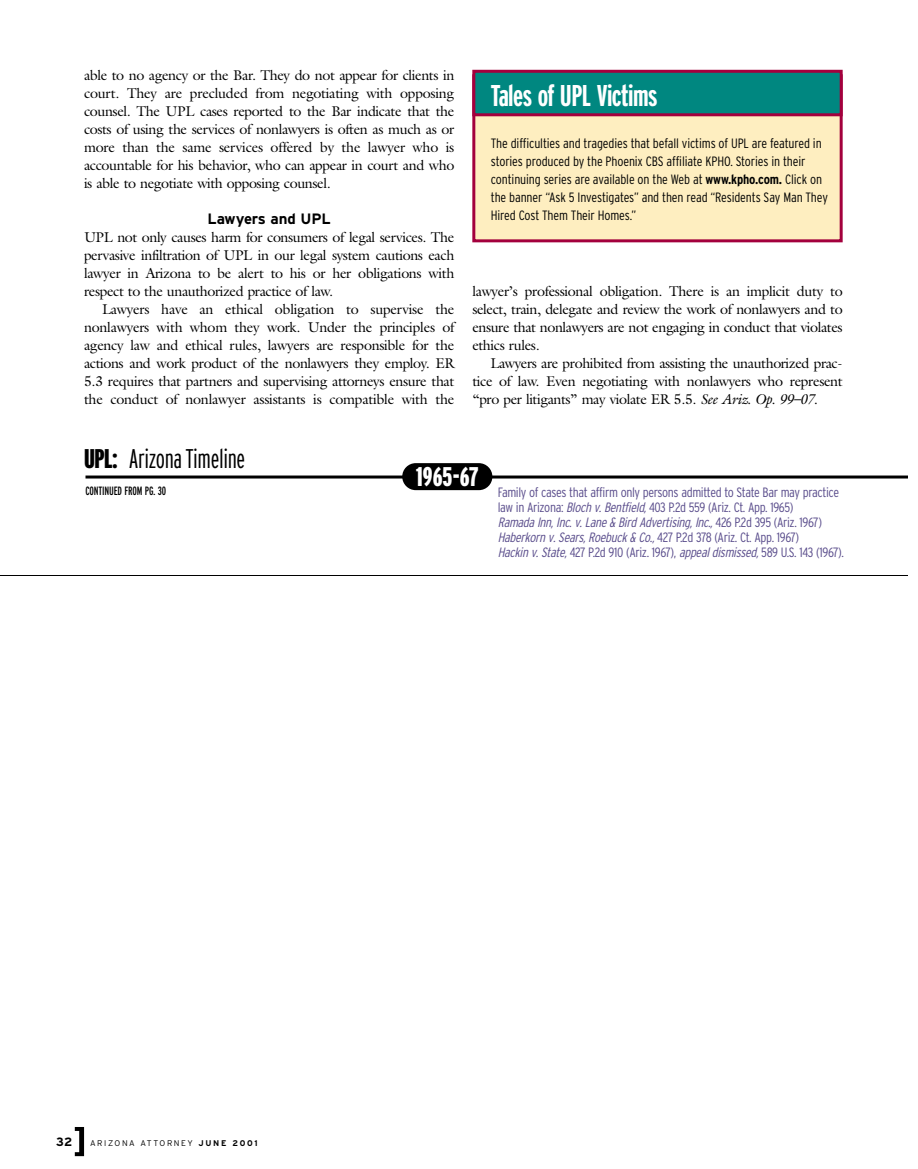
<style>
.page{position:relative;width:918px;height:1169px;background:#fff}
.page>*{position:absolute;margin:0;border:0;box-sizing:border-box;transform-origin:0 0}
.t1{font:700 extra-condensed 30px "Interstate";letter-spacing:-.02em;color:#fff}
.t2{font:300 extra-condensed 27px "Interstate";letter-spacing:-.015em;color:#000}
.t3{font:900 extra-condensed 27px "Interstate";letter-spacing:.005em;color:#fff}
.t4{font:700 15px "Interstate";letter-spacing:-.005em;color:#000}
.t5{font:14.25px/18px "Galliard";letter-spacing:-.03em;color:#000;text-align:justify}
.t6{font:300 condensed 13.5px/15px "Interstate";letter-spacing:-.03em;color:#594c8b}
.t7{font:300 condensed 13.5px/18px "Interstate";letter-spacing:-.01em;color:#000}
.t8{font:extra-condensed 12px "Interstate";letter-spacing:-.015em;color:#000}
.t9{font:700 12px "Interstate";color:#000}
.t10{font:300 8.25px "Interstate";letter-spacing:.19em;color:#000}
.s1{font-weight:700}
.s2{font-style:italic}
.s3{font-weight:900}
</style>
<div class="page">
<svg style="left:75px;top:1127px;width:9px;height:29px"></svg>
<hr style="left:0;top:575px;width:908px;height:1px;background:#000">
<hr style="left:86px;top:475px;width:822px;height:3px;background:#000">
<div style="left:402px;top:463px;width:90px;height:27px;background:#000;border-radius:14px"></div>
<div style="left:474px;top:76px;width:367px;height:165px;background:#feeec0"></div>
<div style="left:472px;top:74px;width:371px;height:168px;border:3px solid #a3003d"></div>
<div style="left:474px;top:71px;width:367px;height:44px;background:#008780"></div>
<div style="left:472px;top:70px;width:371px;height:46px;border:3px solid #a3003d"></div>
<p class="t5" style="left:84px;top:68px;width:372px">able to no agency or the Bar. They do not appear for clients in court. They are precluded from negotiating with opposing counsel. The UPL cases reported to the Bar indicate that the costs of using the services of nonlawyers is often as much as or more than the same services offered by the lawyer who is accountable for his behavior, who can appear in court and who is able to negotiate with opposing counsel.</p>
<p class="t4" style="left:207px;top:213px;width:125px">Lawyers and UPL</p>
<p class="t5" style="left:84px;top:230px;width:372px">UPL not only causes harm for consumers of legal services. The pervasive infiltration of UPL in our legal system cautions each lawyer in Arizona to be alert to his or her obligations with respect to the unauthorized practice of law.</p>
<p class="t5" style="left:84px;top:302px;width:372px;text-indent:18px">Lawyers have an ethical obligation to supervise the nonlawyers with whom they work. Under the principles of agency law and ethical rules, lawyers are responsible for the actions and work product of the nonlawyers they employ. ER 5.3 requires that partners and supervising attorneys ensure that the conduct of nonlawyer assistants is compatible with the</p>
<h1 class="t1" style="left:491px;top:84px;width:168px">Tales of UPL Victims</h1>
<p class="t7" style="left:491px;top:135px;width:339px">The difficulties and tragedies that befall victims of UPL are featured in stories produced by the Phoenix CBS affiliate KPHO. Stories in their continuing series are available on the Web at <span class="s1">www.kpho.com.</span> Click on the banner “Ask 5 Investigates” and then read “Residents Say Man They Hired Cost Them Their Homes.”</p>
<p class="t5" style="left:472px;top:284px;width:372px">lawyer’s professional obligation. There is an implicit duty to select, train, delegate and review the work of nonlawyers and to ensure that nonlawyers are not engaging in conduct that violates ethics rules.</p>
<p class="t5" style="left:472px;top:356px;width:372px;text-indent:18px">Lawyers are prohibited from assisting the unauthorized prac&shy;tice of law. Even negotiating with nonlawyers who represent “pro per litigants” may violate ER 5.5. <span class="s2">See Ariz. Op. 99–07.</span></p>
<h2 class="t2" style="left:84px;top:448px;width:163px"><span class="s3">UPL:</span> Arizona Timeline</h2>
<p class="t8" style="left:86px;top:487px;width:82px">CONTINUED FROM PG. 30</p>
<h2 class="t3" style="left:416px;top:467px;width:64px">1965-67</h2>
<p class="t6" style="left:498px;top:485px;width:348px">Family of cases that affirm only persons admitted to State Bar may practice law in Arizona: <span class="s2">Bloch v.Bentfield,</span>403 P.2d 559 (Ariz. Ct. App. 1965)<br><span class="s2">RamadaInn,Inc.v.Lane&amp; Bird Advertising,Inc.,</span> 4 2 6 P. 2 d 3 9 5 ( A r i z . 1 9 67 )<br><span class="s2">Haberkorn v.Sears,Roebuck&amp; Co.,</span> 4 27 P. 2 d 3 7 8 ( A r i z . C t . A p p . 1 9 67 )<br><span class="s2">Hackin v.State,</span>427 P.2d 910 (Ariz. 1967), <span class="s2">appealdismissed,</span>589 U.S. 143 (1967).</p>
<p class="t9" style="left:56px;top:1137px;width:17px">32</p>
<p class="t10" style="left:90px;top:1139px;width:169px">ARIZONA ATTORNEY <span class="s1">JUNE 2001</span></p>
</div>
